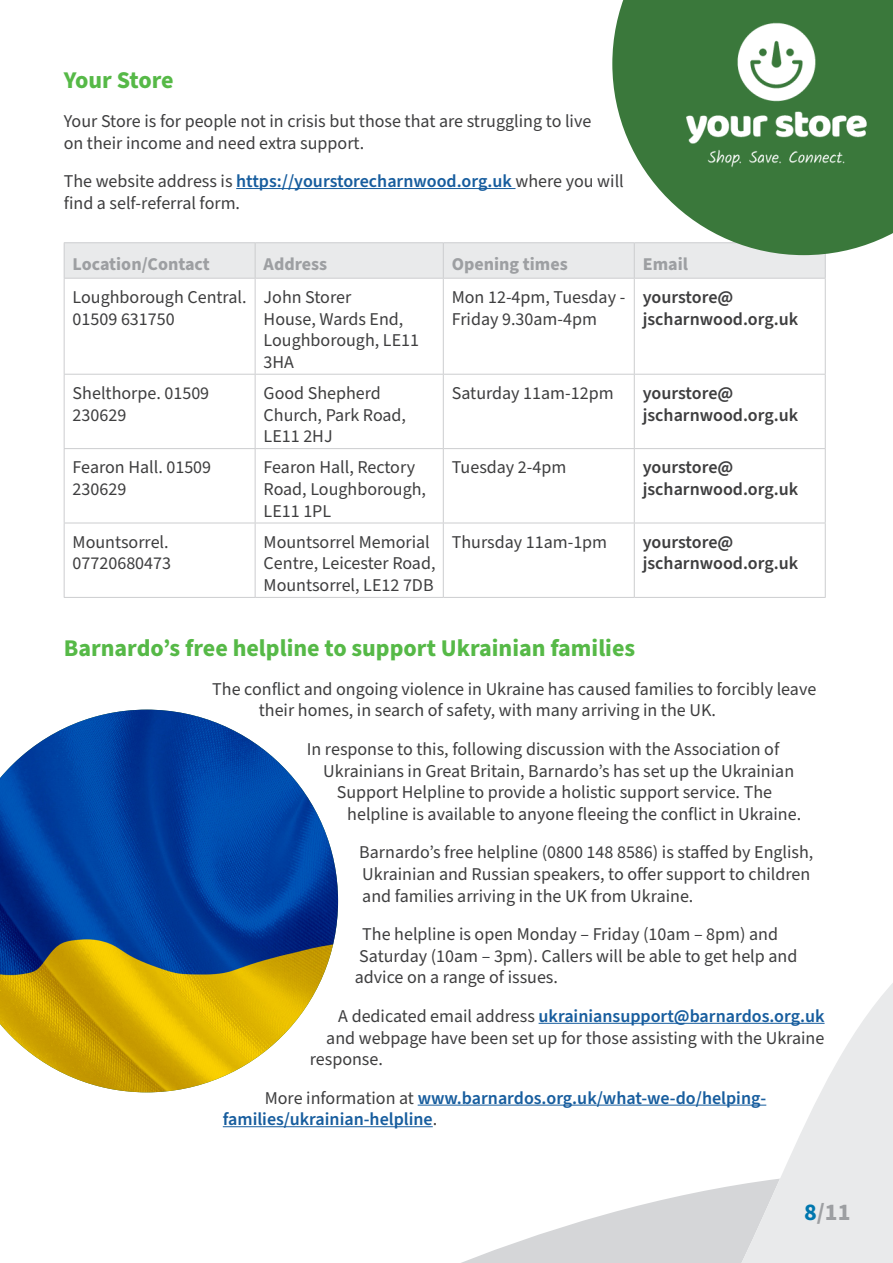
<style>
.page{position:relative;width:893px;height:1263px;background:#fff}
.page>*{position:absolute;margin:0;border:0;box-sizing:border-box;transform-origin:0 0}
.Subheader_2{font:700 24px "Source Sans Pro";color:#56b947}
.t1{font:700 24px "Source Sans Pro";color:#9d9fa2}
.Body{font:18px/21.6px "Source Sans Pro";color:#3e3e3f}
.Body-2{font:600 18px/21.6px "Source Sans Pro";color:#175d9e}
.Body-3{font:600 18px/21.6px "Source Sans Pro";color:#3e3e3f}
.Table_Header{font:700 18px "Source Sans Pro";color:#9d9fa2}
.s1{font-weight:600;color:#175d9e}
.s2{font-weight:400;color:#3e3e3f}
.s3{color:#0077ae}
</style>
<div class="page">
<svg style="left:461px;top:1185px;width:274px;height:78px"></svg>
<svg style="left:735px;top:983px;width:158px;height:280px;fill:#e9eaeb"></svg>
<hr style="left:236px;top:188px;width:279px;height:1px;background:#175d9e">
<div style="left:65px;top:243px;width:760px;height:35px;background:#e9eaeb"></div>
<svg style="left:65px;top:279px;width:760px;height:318px"></svg>
<hr style="left:443px;top:243px;width:1px;height:35px;background:#cccdcf">
<hr style="left:634px;top:243px;width:1px;height:35px;background:#cccdcf">
<hr style="left:825px;top:243px;width:1px;height:35px;background:#cccdcf">
<hr style="left:634px;top:279px;width:1px;height:95px;background:#cccdcf">
<hr style="left:825px;top:279px;width:1px;height:95px;background:#cccdcf">
<hr style="left:255px;top:375px;width:1px;height:73px;background:#cccdcf">
<hr style="left:443px;top:374px;width:191px;height:1px;background:#cccdcf">
<hr style="left:443px;top:375px;width:1px;height:73px;background:#cccdcf">
<hr style="left:634px;top:374px;width:192px;height:1px;background:#cccdcf">
<hr style="left:634px;top:375px;width:1px;height:73px;background:#cccdcf">
<hr style="left:825px;top:375px;width:1px;height:73px;background:#cccdcf">
<hr style="left:64px;top:448px;width:191px;height:1px;background:#cccdcf">
<hr style="left:255px;top:448px;width:188px;height:1px;background:#cccdcf">
<hr style="left:255px;top:449px;width:1px;height:74px;background:#cccdcf">
<hr style="left:443px;top:448px;width:191px;height:1px;background:#cccdcf">
<hr style="left:443px;top:449px;width:1px;height:74px;background:#cccdcf">
<hr style="left:634px;top:448px;width:192px;height:1px;background:#cccdcf">
<hr style="left:634px;top:449px;width:1px;height:74px;background:#cccdcf">
<hr style="left:825px;top:449px;width:1px;height:74px;background:#cccdcf">
<hr style="left:255px;top:523px;width:1px;height:74px;background:#cccdcf">
<hr style="left:443px;top:523px;width:1px;height:74px;background:#cccdcf">
<hr style="left:634px;top:523px;width:1px;height:74px;background:#cccdcf">
<hr style="left:825px;top:523px;width:1px;height:74px;background:#cccdcf">
<hr style="left:255px;top:243px;width:1px;height:35px;background:#cccdcf">
<hr style="left:443px;top:279px;width:1px;height:95px;background:#cccdcf">
<hr style="left:255px;top:374px;width:188px;height:1px;background:#cccdcf">
<hr style="left:64px;top:375px;width:1px;height:73px;background:#cccdcf">
<hr style="left:64px;top:449px;width:1px;height:74px;background:#cccdcf">
<hr style="left:64px;top:523px;width:191px;height:1px;background:#cccdcf">
<hr style="left:64px;top:523px;width:1px;height:74px;background:#cccdcf">
<hr style="left:255px;top:523px;width:188px;height:1px;background:#cccdcf">
<hr style="left:443px;top:523px;width:191px;height:1px;background:#cccdcf">
<hr style="left:634px;top:523px;width:192px;height:1px;background:#cccdcf">
<hr style="left:64px;top:597px;width:191px;height:1px;background:#cccdcf">
<hr style="left:255px;top:597px;width:188px;height:1px;background:#cccdcf">
<hr style="left:443px;top:597px;width:191px;height:1px;background:#cccdcf">
<hr style="left:634px;top:597px;width:192px;height:1px;background:#cccdcf">
<hr style="left:64px;top:242px;width:191px;height:1px;background:#cccdcf">
<hr style="left:64px;top:243px;width:1px;height:35px;background:#cccdcf">
<hr style="left:255px;top:242px;width:188px;height:1px;background:#cccdcf">
<hr style="left:443px;top:242px;width:191px;height:1px;background:#cccdcf">
<hr style="left:64px;top:278px;width:191px;height:1px;background:#cccdcf">
<hr style="left:255px;top:278px;width:188px;height:1px;background:#cccdcf">
<hr style="left:443px;top:278px;width:191px;height:1px;background:#cccdcf">
<hr style="left:634px;top:278px;width:192px;height:1px;background:#cccdcf">
<hr style="left:64px;top:279px;width:1px;height:95px;background:#cccdcf">
<hr style="left:255px;top:279px;width:1px;height:95px;background:#cccdcf">
<hr style="left:64px;top:374px;width:191px;height:1px;background:#cccdcf">
<hr style="left:539px;top:1023px;width:286px;height:1px;background:#175d9e">
<hr style="left:418px;top:1105px;width:348px;height:1px;background:#175d9e">
<hr style="left:223px;top:1126px;width:210px;height:1px;background:#175d9e">
<svg style="left:612px;top:0;width:281px;height:255px;fill:#3a783b"></svg>
<img style="left:685px;top:22px;width:182px;height:145px">
<img style="left:0;top:710px;width:338px;height:382px">
<p class="Subheader_2" style="left:64px;top:64px;width:111px">Your Store</p>
<p class="Body" style="left:64px;top:111px;width:529px">Your Store is for people not in crisis but those that are struggling to live on their income and need extra support.</p>
<p class="Body" style="left:64px;top:171px;width:562px">The website address is <span class="s1">https://yourstorecharnwood.org.uk</span> where you will find a self-referral form.</p>
<p class="Table_Header" style="left:73px;top:251px;width:139px">Location/Contact</p>
<p class="Table_Header" style="left:264px;top:251px;width:65px">Address</p>
<p class="Table_Header" style="left:452px;top:251px;width:118px">Opening times</p>
<p class="Table_Header" style="left:643px;top:251px;width:47px">Email</p>
<p class="Body" style="left:73px;top:287px;width:175px">Loughborough Central.<br>01509 631750</p>
<p class="Body" style="left:264px;top:287px;width:157px">John Storer<br>House, Wards End,<br>Loughborough, LE11<br>3HA</p>
<p class="Body" style="left:452px;top:287px;width:175px">Mon 12-4pm, Tuesday -<br>Friday 9.30am-4pm</p>
<p class="Body-3" style="left:643px;top:287px;width:157px">yourstore@ jscharnwood.org.uk</p>
<p class="Body" style="left:73px;top:383px;width:138px">Shelthorpe. 01509<br>230629</p>
<p class="Body" style="left:264px;top:383px;width:144px">Good Shepherd<br>Church, Park Road,<br>LE11 2HJ</p>
<p class="Body" style="left:452px;top:383px;width:163px">Saturday 11am-12pm</p>
<p class="Body-3" style="left:643px;top:383px;width:157px">yourstore@ jscharnwood.org.uk</p>
<p class="Body" style="left:73px;top:457px;width:140px">Fearon Hall. 01509<br>230629</p>
<p class="Body" style="left:264px;top:457px;width:164px">Fearon Hall, Rectory<br>Road, Loughborough,<br>LE11 1PL</p>
<p class="Body" style="left:452px;top:457px;width:116px">Tuesday 2-4pm</p>
<p class="Body-3" style="left:643px;top:457px;width:157px">yourstore@ jscharnwood.org.uk</p>
<p class="Body" style="left:73px;top:532px;width:100px">Mountsorrel.<br>07720680473</p>
<p class="Body" style="left:264px;top:532px;width:173px">Mountsorrel Memorial<br>Centre, Leicester Road,<br>Mountsorrel, LE12 7DB</p>
<p class="Body" style="left:452px;top:532px;width:157px">Thursday 11am-1pm</p>
<p class="Body-3" style="left:643px;top:532px;width:157px">yourstore@ jscharnwood.org.uk</p>
<p class="Subheader_2" style="left:64px;top:632px;width:573px">Barnardo’s free helpline to support Ukrainian families</p>
<p class="Body" style="left:259px;top:678px;width:559px;text-indent:-46px">The conflict and ongoing violence in Ukraine has caused families to forcibly leave their homes, in search of safety, with many arriving in the UK.</p>
<p class="Body" style="left:307px;top:739px;width:474px">In response to this, following discussion with the Association of</p>
<p class="Body" style="left:323px;top:760px;width:472px">Ukrainians in Great Britain, Barnardo’s has set up the Ukrainian</p>
<p class="Body" style="left:337px;top:782px;width:437px">Support Helpline to provide a holistic support service. The</p>
<p class="Body" style="left:347px;top:803px;width:455px">helpline is available to anyone fleeing the conflict in Ukraine.</p>
<p class="Body" style="left:359px;top:842px;width:456px">Barnardo’s free helpline (0800 148 8586) is staffed by English,<br>Ukrainian and Russian speakers, to offer support to children and families arriving in the UK from Ukraine.</p>
<p class="Body" style="left:355px;top:924px;width:444px;text-indent:8px">The helpline is open Monday – Friday (10am – 8pm) and<br>Saturday (10am – 3pm). Callers will be able to get help and advice on a range of issues.</p>
<p class="Body-2" style="left:338px;top:1006px;width:488px"><span class="s2">A dedicated email address</span> ukrainiansupport@barnardos.org.uk</p>
<p class="Body" style="left:326px;top:1027px;width:500px">and webpage have been set up for those assisting with the Ukraine</p>
<p class="Body" style="left:310px;top:1049px;width:75px">response.</p>
<p class="Body-2" style="left:223px;top:1087px;width:545px;text-indent:42px"><span class="s2">More information at</span> www.barnardos.org.uk/what-we-do/helping&shy;families/ukrainian-helpline<span class="s2">.</span></p>
<h1 class="t1" style="left:804px;top:1196px;width:48px"><span class="s3">8</span>/11</h1>
</div>
